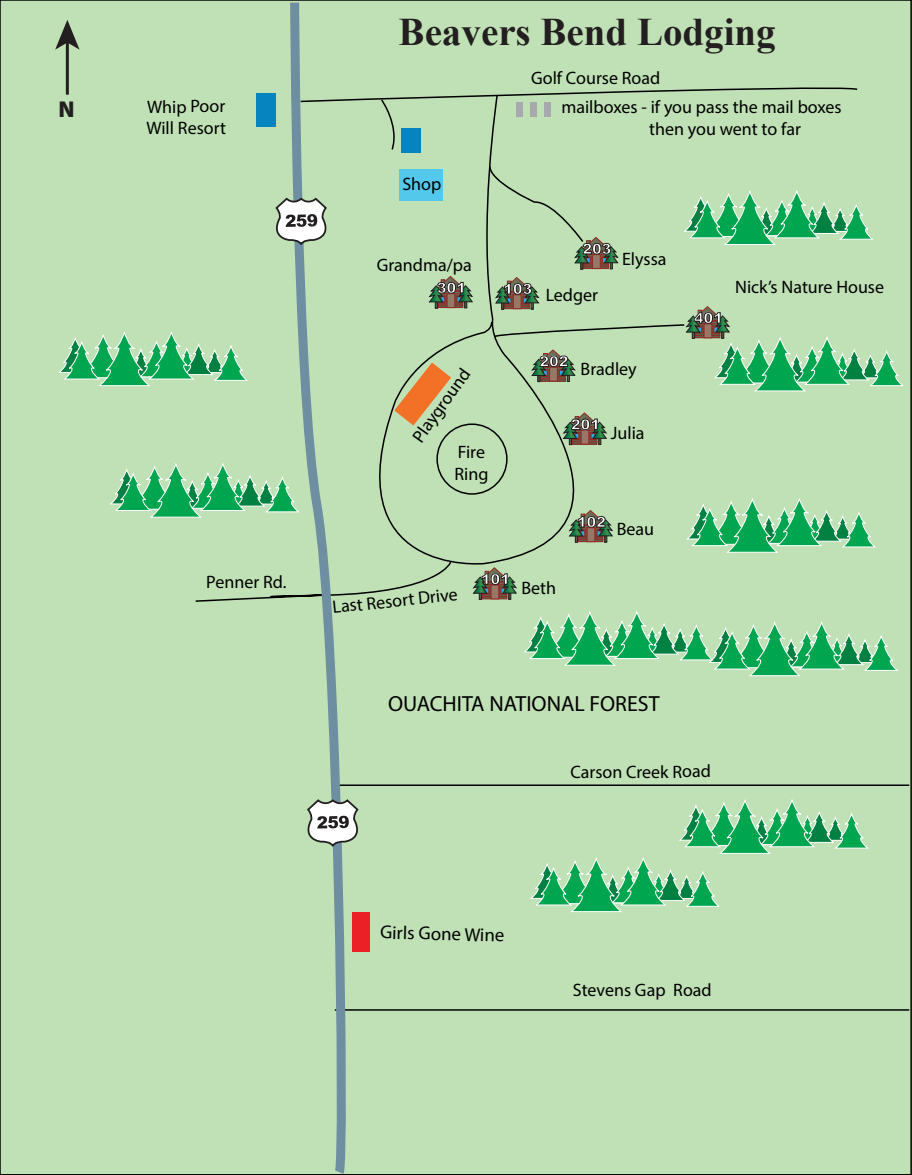
<style>
.page{position:relative;width:912px;height:1175px;background:#fff}
.page>*{position:absolute;margin:0;border:0;box-sizing:border-box;transform-origin:0 0}
.t1{font:700 39px "Times New Roman";color:#231f20}
.t2{font:900 22.95px "Myriad Pro";color:#231f20}
.t3{font:21.9px "Myriad Pro";color:#000}
.t4{font:18.75px "Myriad Pro";color:#020202}
.t5{font:18px/21.6px "Myriad Pro";color:#000100}
.t6{font:18px/21.6px "Myriad Pro";color:#000}
.t7{font:900 14.4px "Arial";color:#fff}
</style>
<div class="page">
<div style="left:0;top:0;width:911px;height:1174px;background:#c0e0b6"></div>
<hr style="left:335px;top:784px;width:574px;height:2px;background:#000">
<hr style="left:335px;top:1009px;width:574px;height:1px;background:#000">
<svg style="left:525px;top:87px;width:333px;height:7px"></svg>
<svg style="left:349px;top:94px;width:270px;height:471px"></svg>
<div style="left:436px;top:423px;width:72px;height:71px;border:2px solid #000;border-radius:50%"></div>
<svg style="left:429px;top:276px;width:44px;height:32px"></svg>
<svg style="left:563px;top:413px;width:44px;height:32px"></svg>
<svg style="left:569px;top:510px;width:44px;height:32px"></svg>
<svg style="left:473px;top:567px;width:44px;height:32px"></svg>
<hr style="left:66px;top:41px;width:3px;height:54px;background:#231f20">
<svg style="left:55px;top:20px;width:25px;height:30px"></svg>
<svg style="left:195px;top:560px;width:257px;height:42px"></svg>
<div style="left:400px;top:169px;width:43px;height:31px;background:#53c8ea"></div>
<div style="left:401px;top:128px;width:20px;height:24px;background:#0684bf"></div>
<svg style="left:394px;top:362px;width:57px;height:63px"></svg>
<div style="left:256px;top:94px;width:20px;height:33px;background:#0684bf"></div>
<div style="left:516px;top:102px;width:7px;height:15px;background:#a7a9ac"></div>
<div style="left:530px;top:102px;width:7px;height:15px;background:#a7a9ac"></div>
<div style="left:544px;top:102px;width:7px;height:15px;background:#a7a9ac"></div>
<svg style="left:58px;top:332px;width:189px;height:54px"></svg>
<svg style="left:493px;top:277px;width:410px;height:114px"></svg>
<svg style="left:686px;top:499px;width:189px;height:54px"></svg>
<svg style="left:524px;top:612px;width:374px;height:64px"></svg>
<svg style="left:684px;top:191px;width:189px;height:54px"></svg>
<svg style="left:110px;top:464px;width:176px;height:53px"></svg>
<svg style="left:488px;top:165px;width:130px;height:104px"></svg>
<div style="left:353px;top:912px;width:17px;height:39px;background:#eb2027"></div>
<svg style="left:286px;top:0;width:63px;height:1174px"></svg>
<svg style="left:301px;top:796px;width:58px;height:51px"></svg>
<svg style="left:275px;top:195px;width:58px;height:51px"></svg>
<svg style="left:530px;top:800px;width:338px;height:112px"></svg>
<p class="t2" style="left:59px;top:94px;width:18px">N</p>
<p class="t5" style="left:146px;top:95px;width:81px">Whip Poor<br>Will Resort</p>
<p class="t5" style="left:206px;top:570px;width:82px">Penner Rd.</p>
<h1 class="t1" style="left:399px;top:5px;width:379px">Beavers Bend Lodging</h1>
<p class="t5" style="left:531px;top:67px;width:131px">Golf Course Road</p>
<p class="t6" style="left:402px;top:172px;width:40px">Shop</p>
<p class="t6" style="left:649px;top:96px;width:194px;text-indent:-88px">mailboxes - if you pass the mail boxes then you went to far</p>
<p class="t7" style="left:582px;top:238px;width:30px">203</p>
<p class="t5" style="left:377px;top:254px;width:97px">Grandma/pa</p>
<p class="t5" style="left:622px;top:247px;width:46px">Elyssa</p>
<p class="t5" style="left:546px;top:284px;width:54px">Ledger</p>
<p class="t7" style="left:437px;top:277px;width:30px">301</p>
<p class="t7" style="left:503px;top:278px;width:30px">103</p>
<p class="t5" style="left:408px;top:434px;width:88px;rotate:-55deg">Playground</p>
<p class="t5" style="left:454px;top:441px;width:36px">Fire<br>Ring</p>
<p class="t5" style="left:331px;top:596px;width:127px;rotate:-6deg">Last Resort Drive</p>
<p class="t7" style="left:481px;top:568px;width:30px">101</p>
<p class="t7" style="left:539px;top:351px;width:30px">202</p>
<p class="t5" style="left:581px;top:358px;width:58px">Bradley</p>
<p class="t7" style="left:571px;top:414px;width:30px">201</p>
<p class="t5" style="left:611px;top:422px;width:35px">Julia</p>
<p class="t5" style="left:521px;top:577px;width:36px">Beth</p>
<p class="t7" style="left:577px;top:511px;width:30px">102</p>
<p class="t5" style="left:617px;top:518px;width:39px">Beau</p>
<p class="t7" style="left:694px;top:307px;width:30px">401</p>
<p class="t5" style="left:735px;top:276px;width:151px">Nick’s Nature House</p>
<p class="t3" style="left:388px;top:690px;width:273px">OUACHITA NATIONAL FOREST</p>
<p class="t5" style="left:570px;top:760px;width:142px">Carson Creek Road</p>
<p class="t4" style="left:380px;top:921px;width:126px;rotate:1deg">Girls Gone Wine</p>
<p class="t5" style="left:573px;top:979px;width:140px">Stevens Gap Road</p>
</div>
